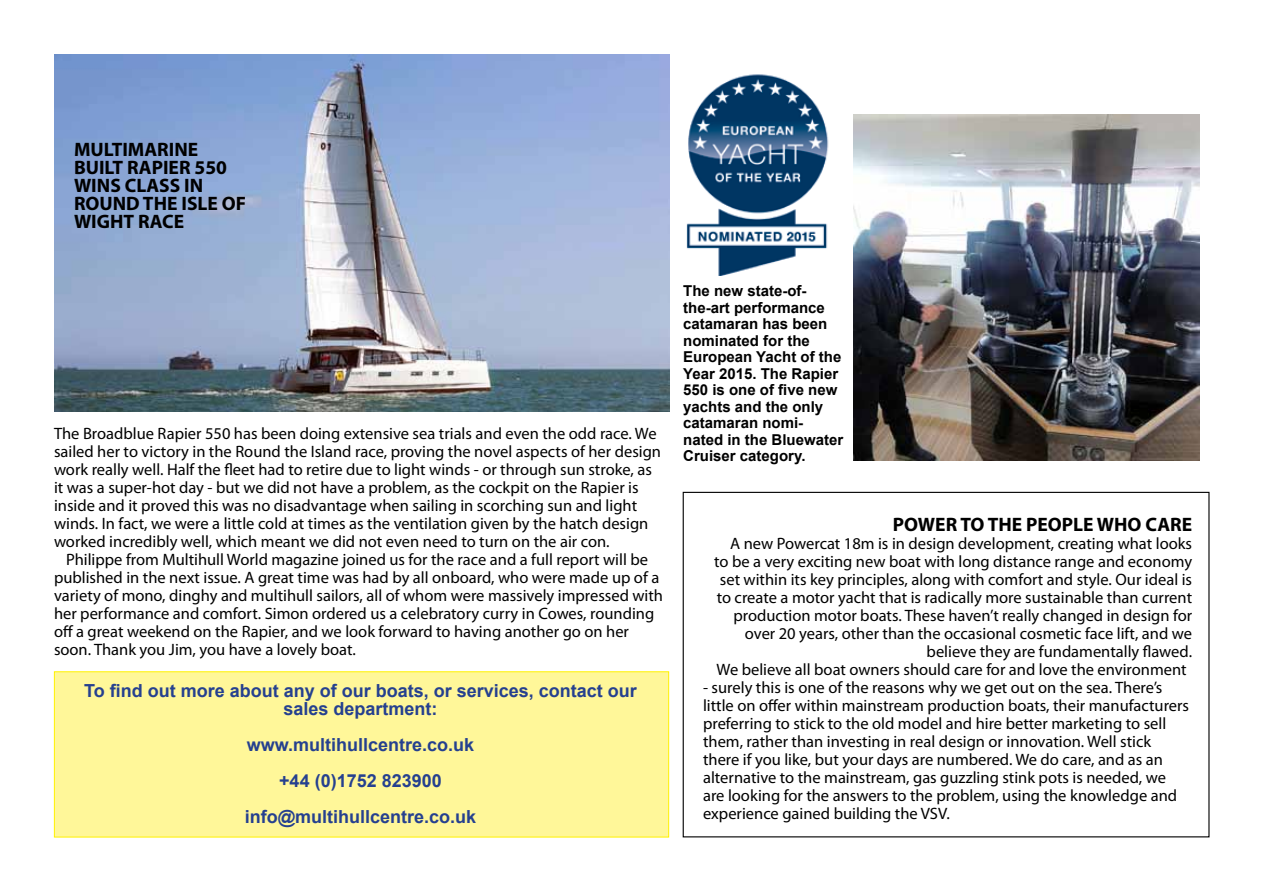
<style>
.page{position:relative;width:1263px;height:893px;background:#fff}
.page>*{position:absolute;margin:0;border:0;box-sizing:border-box;transform-origin:0 0}
.t1{font:700 19.5px/18px "Myriad Pro";color:#000}
.t2{font:700 18px/36px "Arial";color:#25408f;text-align:center}
.t3{font:16.5px/18px "Myriad Pro";color:#000}
.t4{font:700 15px/16.5px "Arial";color:#000}
</style>
<div class="page">
<div style="left:54px;top:671px;width:615px;height:166px;background:#fff799"></div>
<img style="left:54px;top:54px;width:615px;height:357px">
<img style="left:686px;top:74px;width:143px;height:202px">
<img style="left:853px;top:115px;width:346px;height:345px">
<p class="t1" style="left:74px;top:139px;width:174px">MULTIMARINE<br>BUILT RAPIER 550<br>WINS CLASS IN<br>ROUND THE ISLE OF<br>WIGHT RACE</p>
<p class="t3" style="left:54px;top:424px;width:608px">The Broadblue Rapier 550 has been doing extensive sea trials and even the odd race. We sailed her to victory in the Round the Island race, proving the novel aspects of her design work really well. Half the fleet had to retire due to light winds - or through sun stroke, as it was a super-hot day - but we did not have a problem, as the cockpit on the Rapier is inside and it proved this was no disadvantage when sailing in scorching sun and light winds. In fact, we were a little cold at times as the ventilation given by the hatch design worked incredibly well, which meant we did not even need to turn on the air con.</p>
<p class="t3" style="left:54px;top:550px;width:611px;text-indent:12px">Philippe from Multihull World magazine joined us for the race and a full report will be published in the next issue. A great time was had by all onboard, who were made up of a variety of mono, dinghy and multihull sailors, all of whom were massively impressed with her performance and comfort. Simon ordered us a celebratory curry in Cowes, rounding off a great weekend on the Rapier, and we look forward to having another go on her soon. Thank you Jim, you have a lovely boat.</p>
<p class="t2" style="left:84px;top:683px;width:554px;line-height:18px">To find out more about any of our boats, or services, contact our sales department:</p>
<p class="t2" style="left:245px;top:728px;width:233px">www.multihullcentre.co.uk +44 (0)1752 823900 info@multihullcentre.co.uk</p>
<p class="t4" style="left:683px;top:283px;width:162px">The new state-of&shy;the-art performance catamaran has been nominated for the<br>European Yacht of the<br>Year 2015. The Rapier<br>550 is one of five new yachts and the only catamaran nomi&shy;nated in the Bluewater<br>Cruiser category.</p>
<p class="t1" style="left:893px;top:515px;width:301px">POWER TO THE PEOPLE WHO CARE</p>
<p class="t3" style="left:730px;top:534px;width:463px">A new Powercat 18m is in design development, creating what looks</p>
<p class="t3" style="left:714px;top:552px;width:479px">to be a very exciting new boat with long distance range and economy</p>
<p class="t3" style="left:720px;top:570px;width:474px">set within its key principles, along with comfort and style. Our ideal is</p>
<p class="t3" style="left:717px;top:588px;width:477px">to create a motor yacht that is radically more sustainable than current</p>
<p class="t3" style="left:733px;top:606px;width:460px">production motor boats. These haven’t really changed in design for</p>
<p class="t3" style="left:745px;top:624px;width:449px">over 20 years, other than the occasional cosmetic face lift, and we</p>
<p class="t3" style="left:926px;top:642px;width:267px">believe they are fundamentally flawed.</p>
<p class="t3" style="left:716px;top:660px;width:472px">We believe all boat owners should care for and love the environment</p>
<p class="t3" style="left:703px;top:678px;width:487px">- surely this is one of the reasons why we get out on the sea. There’s little on offer within mainstream production boats, their manufacturers preferring to stick to the old model and hire better marketing to sell them, rather than investing in real design or innovation. Well stick there if you like, but your days are numbered. We do care, and as an alternative to the mainstream, gas guzzling stink pots is needed, we are looking for the answers to the problem, using the knowledge and experience gained building the VSV.</p>
</div>
